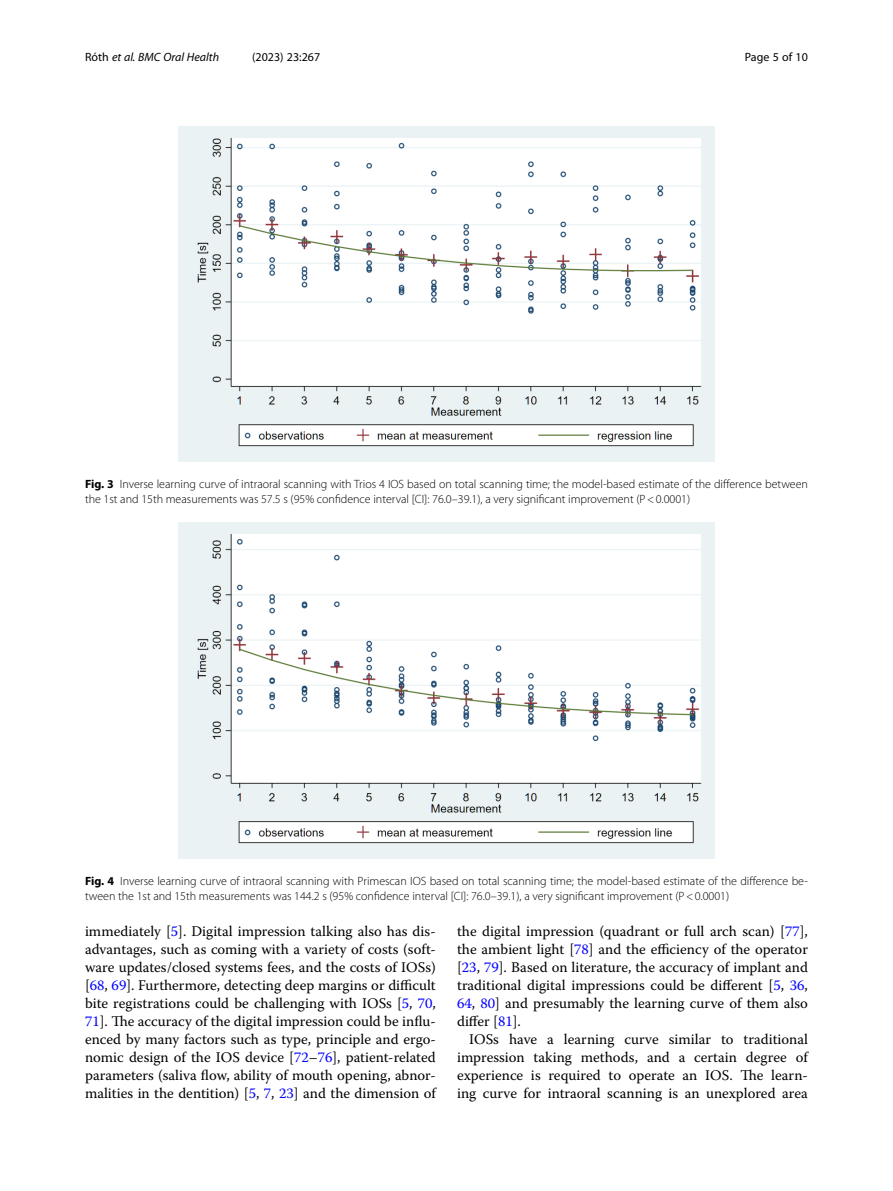
<style>
.page{position:relative;width:893px;height:1191px;background:#fff}
.page>*{position:absolute;margin:0;border:0;box-sizing:border-box;transform-origin:0 0}
.Body_Text{font:14.7px/18px "Warnock Pro";color:#000;text-align:justify}
.Body_Text_Indent{font:14.7px/18px "Warnock Pro";color:#000;text-align:justify}
.Figure_Caption{font:300 12px/15px "Myriad Pro";color:#000}
.t1{font:italic 12px "Myriad Pro";color:#000}
.t2{font:12px "Myriad Pro";color:#000}
.s1{font-style:normal}
.s2{font-weight:700}
.s3{color:#00f}
</style>
<div class="page">
<img style="left:178px;top:523px;width:536px;height:335px">
<img style="left:178px;top:126px;width:536px;height:335px">
<p class="t1" style="left:85px;top:50px;width:136px"><span class="s1">Róth</span> et al. BMC Oral Health</p>
<p class="t2" style="left:252px;top:50px;width:70px">(2023) 23:267</p>
<p class="t2" style="left:745px;top:50px;width:65px">Page 5 of 10</p>
<p class="Figure_Caption" style="left:85px;top:477px;width:724px"><span class="s2">Fig. 3</span> Inverse learning curve of intraoral scanning with Trios 4 IOS based on total scanning time; the model-based estimate of the difference between the 1st and 15th measurements was 57.5 s (95% confidence interval [CI]: 76.0–39.1), a very significant improvement (P&lt;0.0001)</p>
<p class="Figure_Caption" style="left:85px;top:874px;width:724px"><span class="s2">Fig. 4</span> Inverse learning curve of intraoral scanning with Primescan IOS based on total scanning time; the model-based estimate of the difference be&shy;tween the 1st and 15th measurements was 144.2 s (95% confidence interval [CI]: 76.0–39.1), a very significant improvement (P&lt;0.0001)</p>
<p class="Body_Text" style="left:85px;top:922px;width:352px">immediately [<span class="s3">5</span>]. Digital impression talking also has dis&shy;advantages, such as coming with a variety of costs (soft&shy;ware updates/closed systems fees, and the costs of IOSs) [<span class="s3">68</span>, <span class="s3">69</span>]. Furthermore, detecting deep margins or difficult bite registrations could be challenging with IOSs [<span class="s3">5</span>, <span class="s3">70</span>, <span class="s3">71</span>]. The accuracy of the digital impression could be influ&shy;enced by many factors such as type, principle and ergo&shy;nomic design of the IOS device [<span class="s3">72</span>–<span class="s3">76</span>], patient-related parameters (saliva flow, ability of mouth opening, abnor&shy;malities in the dentition) [<span class="s3">5</span>, <span class="s3">7</span>, <span class="s3">23</span>] and the dimension of</p>
<p class="Body_Text" style="left:457px;top:922px;width:352px">the digital impression (quadrant or full arch scan) [<span class="s3">77</span>], the ambient light [<span class="s3">78</span>] and the efficiency of the operator [<span class="s3">23</span>, <span class="s3">79</span>]. Based on literature, the accuracy of implant and traditional digital impressions could be different [<span class="s3">5</span>, <span class="s3">36</span>, <span class="s3">64</span>, <span class="s3">80</span>] and presumably the learning curve of them also differ [<span class="s3">81</span>].</p>
<p class="Body_Text_Indent" style="left:457px;top:1030px;width:352px;text-indent:12px">IOSs have a learning curve similar to traditional impression taking methods, and a certain degree of experience is required to operate an IOS. The learn&shy;ing curve for intraoral scanning is an unexplored area</p>
</div>
